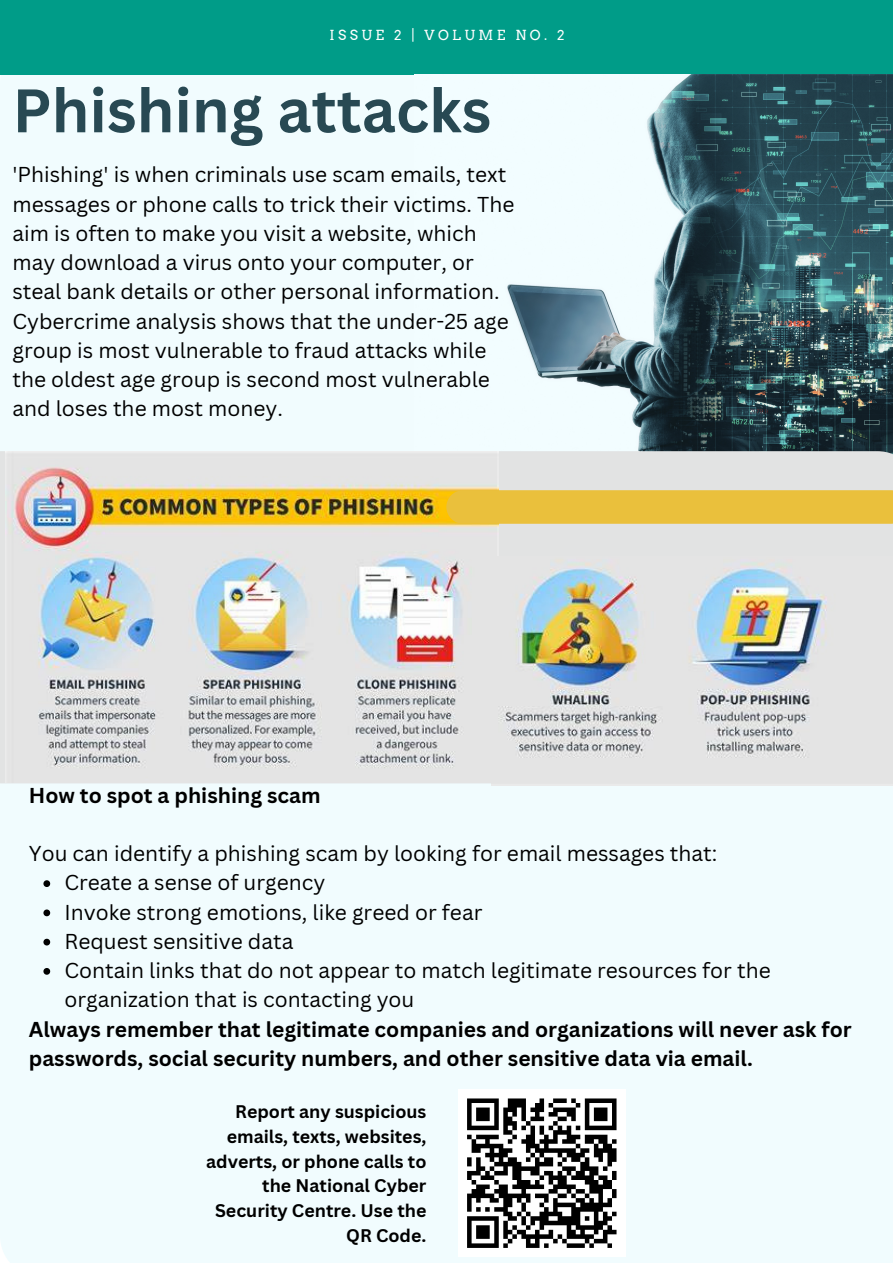
<style>
.page{position:relative;width:893px;height:1264px;background:#fff}
.page>*{position:absolute;margin:0;border:0;box-sizing:border-box;transform-origin:0 0}
.t1{font:700 60px "Canva Sans";color:#284953}
.t2{font:21px/29.2px "Canva Sans";color:#000}
.t3{font:700 21px/29.2px "Canva Sans";color:#000}
.t4{font:700 17.85px/24.8px "Canva Sans";color:#000;text-align:right}
.t5{font:13.8px "Arvo";letter-spacing:.25em;color:#fff}
</style>
<div class="page">
<div style="left:0;top:74px;width:892px;height:1188px;background:#f1fcfe"></div>
<div style="left:0;top:0;width:892px;height:74px;background:#009c88"></div>
<img style="left:414px;top:74px;width:478px;height:377px">
<div style="left:0;top:451px;width:892px;height:332px;background:#e2e3e3"></div>
<div style="left:458px;top:1089px;width:167px;height:167px;background:#fff"></div>
<svg style="left:467px;top:1098px;width:150px;height:150px"></svg>
<img style="left:5px;top:451px;width:493px;height:332px">
<img style="left:491px;top:556px;width:401px;height:229px">
<div style="left:446px;top:490px;width:446px;height:34px;background:#eac03c"></div>
<svg style="left:43px;top:880px;width:7px;height:7px"></svg>
<svg style="left:43px;top:909px;width:7px;height:7px"></svg>
<svg style="left:43px;top:938px;width:7px;height:7px"></svg>
<svg style="left:43px;top:968px;width:7px;height:6px"></svg>
<p class="t5" style="left:329px;top:27px;width:237px">ISSUE 2 | VOLUME NO. 2</p>
<p class="t1" style="left:13px;top:68px;width:480px">Phishing attacks</p>
<p class="t2" style="left:12px;top:160px;width:503px">'Phishing' is when criminals use scam emails, text messages or phone calls to trick their victims. The aim is often to make you visit a website, which may download a virus onto your computer, or steal bank details or other personal information.<br>Cybercrime analysis shows that the under-25 age group is most vulnerable to fraud attacks while the oldest age group is second most vulnerable and loses the most money.</p>
<p class="t3" style="left:29px;top:780px;width:293px">How to spot a phishing scam</p>
<p class="t2" style="left:29px;top:838px;width:690px">You can identify a phishing scam by looking for email messages that:</p>
<p class="t2" style="left:64px;top:867px;width:262px">Create a sense of urgency</p>
<p class="t2" style="left:64px;top:896px;width:419px">Invoke strong emotions, like greed or fear</p>
<p class="t2" style="left:64px;top:926px;width:230px">Request sensitive data</p>
<p class="t2" style="left:64px;top:955px;width:707px">Contain links that do not appear to match legitimate resources for the organization that is contacting you</p>
<p class="t3" style="left:29px;top:1013px;width:824px">Always remember that legitimate companies and organizations will never ask for passwords, social security numbers, and other sensitive data via email.</p>
<p class="t4" style="left:206px;top:1098px;width:222px">Report any suspicious emails, texts, websites, adverts, or phone calls to the National Cyber<br>Security Centre. Use the<br>QR Code.</p>
</div>
